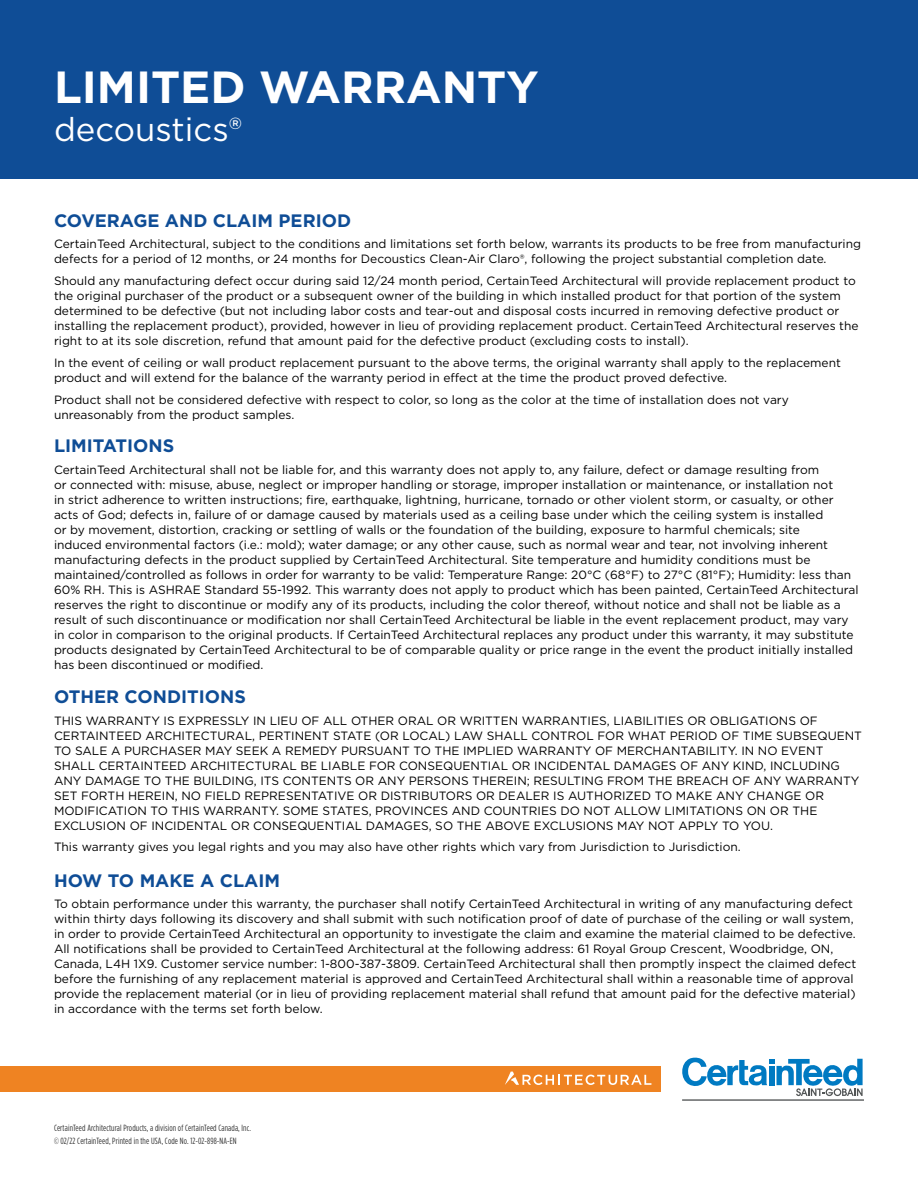
<style>
.page{position:relative;width:918px;height:1188px;background:#fff}
.page>*{position:absolute;margin:0;border:0;box-sizing:border-box;transform-origin:0 0}
.t1{font:700 45px "Gotham";color:#fff}
.t2{font:33px "Gotham";color:#fff}
.Body_Copy{font:700 18px "Gotham";color:#0f4d96}
.Body_Copy-2{font:12px/15px "Gotham";color:#000}
.t3{font:9px "Gotham Condensed";letter-spacing:.015em;color:#333}
</style>
<div class="page">
<div style="left:0;top:0;width:918px;height:178px;background:#0f4d96"></div>
<svg style="left:682px;top:1057px;width:181px;height:39px"></svg>
<hr style="left:682px;top:1099px;width:182px;height:2px;background:#525556">
<div style="left:0;top:1066px;width:661px;height:26px;background:#ef8322"></div>
<svg style="left:505px;top:1072px;width:146px;height:13px"></svg>
<p class="t1" style="left:54px;top:57px;width:486px">LIMITED WARRANTY</p>
<p class="t2" style="left:54px;top:108px;width:190px">decoustics®</p>
<p class="Body_Copy" style="left:54px;top:208px;width:299px">COVERAGE AND CLAIM PERIOD</p>
<p class="Body_Copy-2" style="left:54px;top:236px;width:809px">CertainTeed Architectural, subject to the conditions and limitations set forth below, warrants its products to be free from manufacturing defects for a period of 12 months, or 24 months for Decoustics Clean-Air Claro®, following the project substantial completion date.</p>
<p class="Body_Copy-2" style="left:54px;top:273px;width:806px">Should any manufacturing defect occur during said 12/24 month period, CertainTeed Architectural will provide replacement product to the original purchaser of the product or a subsequent owner of the building in which installed product for that portion of the system determined to be defective (but not including labor costs and tear-out and disposal costs incurred in removing defective product or installing the replacement product), provided, however in lieu of providing replacement product. CertainTeed Architectural reserves the right to at its sole discretion, refund that amount paid for the defective product (excluding costs to install).</p>
<p class="Body_Copy-2" style="left:54px;top:355px;width:788px">In the event of ceiling or wall product replacement pursuant to the above terms, the original warranty shall apply to the replacement product and will extend for the balance of the warranty period in effect at the time the product proved defective.</p>
<p class="Body_Copy-2" style="left:54px;top:392px;width:736px">Product shall not be considered defective with respect to color, so long as the color at the time of installation does not vary unreasonably from the product samples.</p>
<p class="Body_Copy" style="left:54px;top:434px;width:122px">LIMITATIONS</p>
<p class="Body_Copy-2" style="left:54px;top:462px;width:806px">CertainTeed Architectural shall not be liable for, and this warranty does not apply to, any failure, defect or damage resulting from<br>or connected with: misuse, abuse, neglect or improper handling or storage, improper installation or maintenance, or installation not<br>in strict adherence to written instructions; fire, earthquake, lightning, hurricane, tornado or other violent storm, or casualty, or other acts of God; defects in, failure of or damage caused by materials used as a ceiling base under which the ceiling system is installed<br>or by movement, distortion, cracking or settling of walls or the foundation of the building, exposure to harmful chemicals; site<br>induced environmental factors (i.e.: mold); water damage; or any other cause, such as normal wear and tear, not involving inherent manufacturing defects in the product supplied by CertainTeed Architectural. Site temperature and humidity conditions must be maintained/controlled as follows in order for warranty to be valid: Temperature Range: 20°C (68°F) to 27°C (81°F); Humidity: less than 60% RH. This is ASHRAE Standard 55-1992. This warranty does not apply to product which has been painted, CertainTeed Architectural reserves the right to discontinue or modify any of its products, including the color thereof, without notice and shall not be liable as a result of such discontinuance or modification nor shall CertainTeed Architectural be liable in the event replacement product, may vary in color in comparison to the original products. If CertainTeed Architectural replaces any product under this warranty, it may substitute products designated by CertainTeed Architectural to be of comparable quality or price range in the event the product initially installed has been discontinued or modified.</p>
<p class="Body_Copy" style="left:54px;top:685px;width:193px">OTHER CONDITIONS</p>
<p class="Body_Copy-2" style="left:54px;top:713px;width:810px">THIS WARRANTY IS EXPRESSLY IN LIEU OF ALL OTHER ORAL OR WRITTEN WARRANTIES, LIABILITIES OR OBLIGATIONS OF CERTAINTEED ARCHITECTURAL, PERTINENT STATE (OR LOCAL) LAW SHALL CONTROL FOR WHAT PERIOD OF TIME SUBSEQUENT TO SALE A PURCHASER MAY SEEK A REMEDY PURSUANT TO THE IMPLIED WARRANTY OF MERCHANTABILITY. IN NO EVENT SHALL CERTAINTEED ARCHITECTURAL BE LIABLE FOR CONSEQUENTIAL OR INCIDENTAL DAMAGES OF ANY KIND, INCLUDING ANY DAMAGE TO THE BUILDING, ITS CONTENTS OR ANY PERSONS THEREIN; RESULTING FROM THE BREACH OF ANY WARRANTY SET FORTH HEREIN, NO FIELD REPRESENTATIVE OR DISTRIBUTORS OR DEALER IS AUTHORIZED TO MAKE ANY CHANGE OR MODIFICATION TO THIS WARRANTY. SOME STATES, PROVINCES AND COUNTRIES DO NOT ALLOW LIMITATIONS ON OR THE EXCLUSION OF INCIDENTAL OR CONSEQUENTIAL DAMAGES, SO THE ABOVE EXCLUSIONS MAY NOT APPLY TO YOU.</p>
<p class="Body_Copy-2" style="left:54px;top:839px;width:688px">This warranty gives you legal rights and you may also have other rights which vary from Jurisdiction to Jurisdiction.</p>
<p class="Body_Copy" style="left:54px;top:868px;width:228px">HOW TO MAKE A CLAIM</p>
<p class="Body_Copy-2" style="left:54px;top:896px;width:804px">To obtain performance under this warranty, the purchaser shall notify CertainTeed Architectural in writing of any manufacturing defect within thirty days following its discovery and shall submit with such notification proof of date of purchase of the ceiling or wall system, in order to provide CertainTeed Architectural an opportunity to investigate the claim and examine the material claimed to be defective.<br>All notifications shall be provided to CertainTeed Architectural at the following address: 61 Royal Group Crescent, Woodbridge, ON, Canada, L4H 1X9. Customer service number: 1-800-387-3809. CertainTeed Architectural shall then promptly inspect the claimed defect before the furnishing of any replacement material is approved and CertainTeed Architectural shall within a reasonable time of approval provide the replacement material (or in lieu of providing replacement material shall refund that amount paid for the defective material) in accordance with the terms set forth below.</p>
<p class="t3" style="left:54px;top:1123px;width:198px">CertainTeed Architectural Products, a division of CertainTeed Canada, Inc.</p>
<p class="t3" style="left:54px;top:1136px;width:184px">© 02/22 CertainTeed, Printed in the USA, Code No. 12-02-898-NA-EN</p>
</div>
